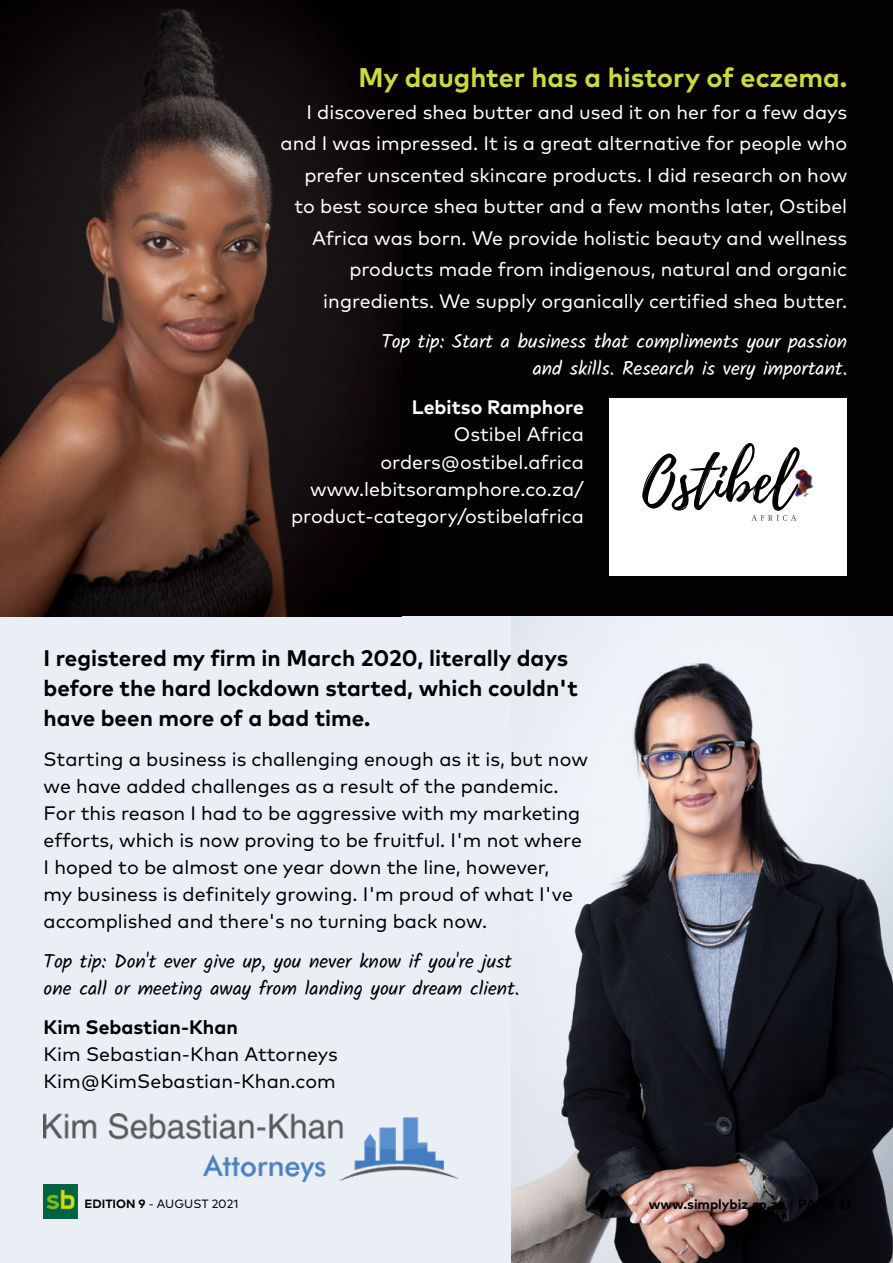
<style>
.page{position:relative;width:893px;height:1263px;background:#fff}
.page>*{position:absolute;margin:0;border:0;box-sizing:border-box;transform-origin:0 0}
.t1{font:700 27px "Mark Pro";color:#cbd941}
.t2{font:700 22.5px/30px "Mark Pro";color:#000}
.t3{font:19.5px/31.5px "Mark Pro";color:#fff;text-align:right}
.t4{font:19.5px/27px "Mark Pro";color:#000}
.t5{font:19.5px/27px "Kalam";color:#000}
.t6{font:19.5px/27px "Kalam";color:#fff;text-align:right}
.t7{font:700 19.5px "Mark Pro";color:#000}
.t8{font:700 19.5px "Mark Pro";color:#fff}
.t9{font:700 13.5px "Mark Pro";color:#000}
.t10{font:12px "Mark Pro";color:#000}
.s1{font-weight:700}
.s2{font-weight:400}
</style>
<div class="page">
<div style="left:0;top:617px;width:533px;height:646px;background:#eaeff5"></div>
<img style="left:512px;top:615px;width:381px;height:648px">
<img style="left:44px;top:1185px;width:34px;height:34px">
<div style="left:0;top:0;width:893px;height:615px;background:#030102"></div>
<img style="left:0;top:3px;width:401px;height:613px">
<div style="left:609px;top:399px;width:238px;height:177px;background:#fff"></div>
<svg style="left:642px;top:443px;width:158px;height:78px"></svg>
<img style="left:784px;top:466px;width:30px;height:36px">
<img style="left:44px;top:1113px;width:414px;height:68px">
<h1 class="t1" style="left:358px;top:57px;width:490px">My daughter has a history of eczema.</h1>
<p class="t3" style="left:281px;top:95px;width:568px">I discovered shea butter and used it on her for a few days and I was impressed. It is a great alternative for people who prefer unscented skincare products. I did research on how to best source shea butter and a few months later, Ostibel Africa was born. We provide holistic beauty and wellness products made from indigenous, natural and organic ingredients. We supply organically certified shea butter.</p>
<p class="t6" style="left:381px;top:329px;width:467px">Top tip: Start a business that compliments your passion and skills. Research is very important.</p>
<p class="t8" style="left:412px;top:393px;width:174px">Lebitso Ramphore</p>
<p class="t3" style="left:291px;top:419px;width:294px;line-height:27px">Ostibel Africa orders@ostibel.africa www.lebitsoramphore.co.za/ product-category/ostibelafrica</p>
<p class="t2" style="left:44px;top:641px;width:536px">I registered my firm in March 2020, literally days before the hard lockdown started, which couldn't have been more of a bad time.</p>
<p class="t4" style="left:44px;top:744px;width:546px">Starting a business is challenging enough as it is, but now we have added challenges as a result of the pandemic.<br>For this reason I had to be aggressive with my marketing efforts, which is now proving to be fruitful. I'm not where I hoped to be almost one year down the line, however,<br>my business is definitely growing. I'm proud of what I've accomplished and there's no turning back now.</p>
<p class="t5" style="left:44px;top:949px;width:477px">Top tip: Don't ever give up, you never know if you're just one call or meeting away from landing your dream client.</p>
<p class="t7" style="left:44px;top:1013px;width:196px">Kim Sebastian-Khan</p>
<p class="t4" style="left:44px;top:1039px;width:296px">Kim Sebastian-Khan Attorneys<br>Kim@KimSebastian-Khan.com</p>
<p class="t10" style="left:84px;top:1194px;width:155px"><span class="s1">EDITION 9</span> - AUGUST 2021</p>
<p class="t9" style="left:649px;top:1194px;width:205px">www.simplybiz.co.za <span class="s2">|</span> PAGE 13</p>
</div>
